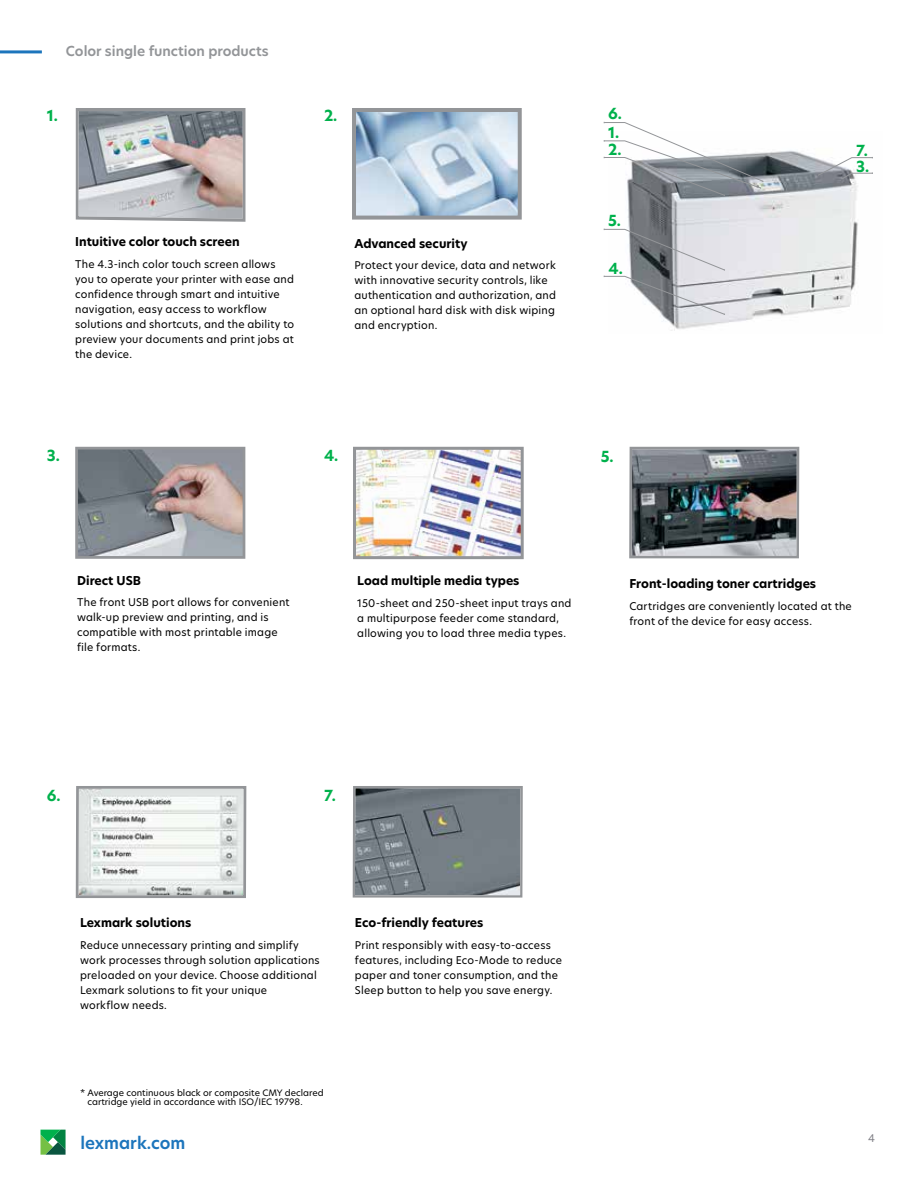
<style>
.page{position:relative;width:918px;height:1188px;background:#fff}
.page>*{position:absolute;margin:0;border:0;box-sizing:border-box;transform-origin:0 0}
.t1{font:600 16.5px "TP Hero";color:#1c75bc}
.t2{font:700 15px/15.9px "TP Hero";color:#00b14c}
.t3{font:600 13.5px "TP Hero";color:#939598}
.t4{font:700 12px "TP Hero";color:#000}
.t5{font:10.5px/15px "TP Hero";letter-spacing:.02em;color:#000}
.t6{font:10.5px "TP Hero";color:#7e7e85}
.t7{font:8.7px/9px "TP Hero";color:#000}
</style>
<div class="page">
<hr style="left:0;top:50px;width:42px;height:3px;background:#1c75bc">
<svg style="left:40px;top:1130px;width:26px;height:25px"></svg>
<img style="left:608px;top:153px;width:250px;height:160px">
<svg style="left:604px;top:122px;width:24px;height:74px"></svg>
<svg style="left:604px;top:229px;width:24px;height:84px"></svg>
<svg style="left:818px;top:157px;width:55px;height:22px"></svg>
<img style="left:75px;top:108px;width:171px;height:114px">
<svg style="left:75px;top:446px;width:171px;height:113px;background:#959497"></svg>
<svg style="left:628px;top:123px;width:173px;height:436px"></svg>
<svg style="left:75px;top:786px;width:172px;height:112px"></svg>
<svg style="left:352px;top:108px;width:172px;height:790px"></svg>
<p class="t3" style="left:66px;top:42px;width:204px">Color single function products</p>
<h2 class="t2" style="left:47px;top:107px;width:13px">1.</h2>
<h2 class="t2" style="left:324px;top:108px;width:15px">2.</h2>
<h2 class="t2" style="left:608px;top:105px;width:15px">6.</h2>
<h2 class="t2" style="left:608px;top:125px;width:13px">1.</h2>
<h2 class="t2" style="left:608px;top:141px;width:15px">2.</h2>
<h2 class="t2" style="left:856px;top:142px;width:15px">7.<br>3.</h2>
<h2 class="t2" style="left:608px;top:213px;width:15px">5.</h2>
<p class="t4" style="left:75px;top:234px;width:166px">Intuitive color touch screen</p>
<p class="t5" style="left:75px;top:256px;width:221px">The 4.3-inch color touch screen allows you to operate your printer with ease and confidence through smart and intuitive navigation, easy access to workflow solutions and shortcuts, and the ability to preview your documents and print jobs at the device.</p>
<p class="t4" style="left:354px;top:235px;width:115px">Advanced security</p>
<p class="t5" style="left:354px;top:258px;width:203px">Protect your device, data and network with innovative security controls, like authentication and authorization, and an optional hard disk with disk wiping and encryption.</p>
<h2 class="t2" style="left:609px;top:261px;width:16px">4.</h2>
<h2 class="t2" style="left:47px;top:447px;width:15px">3.</h2>
<h2 class="t2" style="left:324px;top:447px;width:16px">4.</h2>
<h2 class="t2" style="left:601px;top:449px;width:15px">5.</h2>
<p class="t4" style="left:77px;top:572px;width:65px">Direct USB</p>
<p class="t5" style="left:77px;top:595px;width:214px">The front USB port allows for convenient walk-up preview and printing, and is compatible with most printable image file formats.</p>
<p class="t4" style="left:357px;top:572px;width:164px">Load multiple media types</p>
<p class="t5" style="left:357px;top:595px;width:216px">150-sheet and 250-sheet input trays and a multipurpose feeder come standard, allowing you to load three media types.</p>
<p class="t4" style="left:629px;top:575px;width:188px">Front-loading toner cartridges</p>
<p class="t5" style="left:629px;top:598px;width:224px">Cartridges are conveniently located at the front of the device for easy access.</p>
<h2 class="t2" style="left:47px;top:788px;width:15px">6.</h2>
<h2 class="t2" style="left:324px;top:787px;width:13px">7.</h2>
<p class="t4" style="left:80px;top:915px;width:113px">Lexmark solutions</p>
<p class="t5" style="left:80px;top:938px;width:241px">Reduce unnecessary printing and simplify work processes through solution applications preloaded on your device. Choose additional Lexmark solutions to fit your unique<br>workflow needs.</p>
<p class="t7" style="left:87px;top:1088px;width:238px;text-indent:-7px">* Average continuous black or composite CMY declared cartridge yield in accordance with ISO/IEC 19798.</p>
<h1 class="t1" style="left:80px;top:1131px;width:106px">lexmark.com</h1>
<p class="t4" style="left:355px;top:914px;width:130px">Eco-friendly features</p>
<p class="t5" style="left:355px;top:937px;width:209px">Print responsibly with easy-to-access features, including Eco-Mode to reduce paper and toner consumption, and the Sleep button to help you save energy.</p>
<p class="t6" style="left:868px;top:1131px;width:8px">4</p>
</div>
